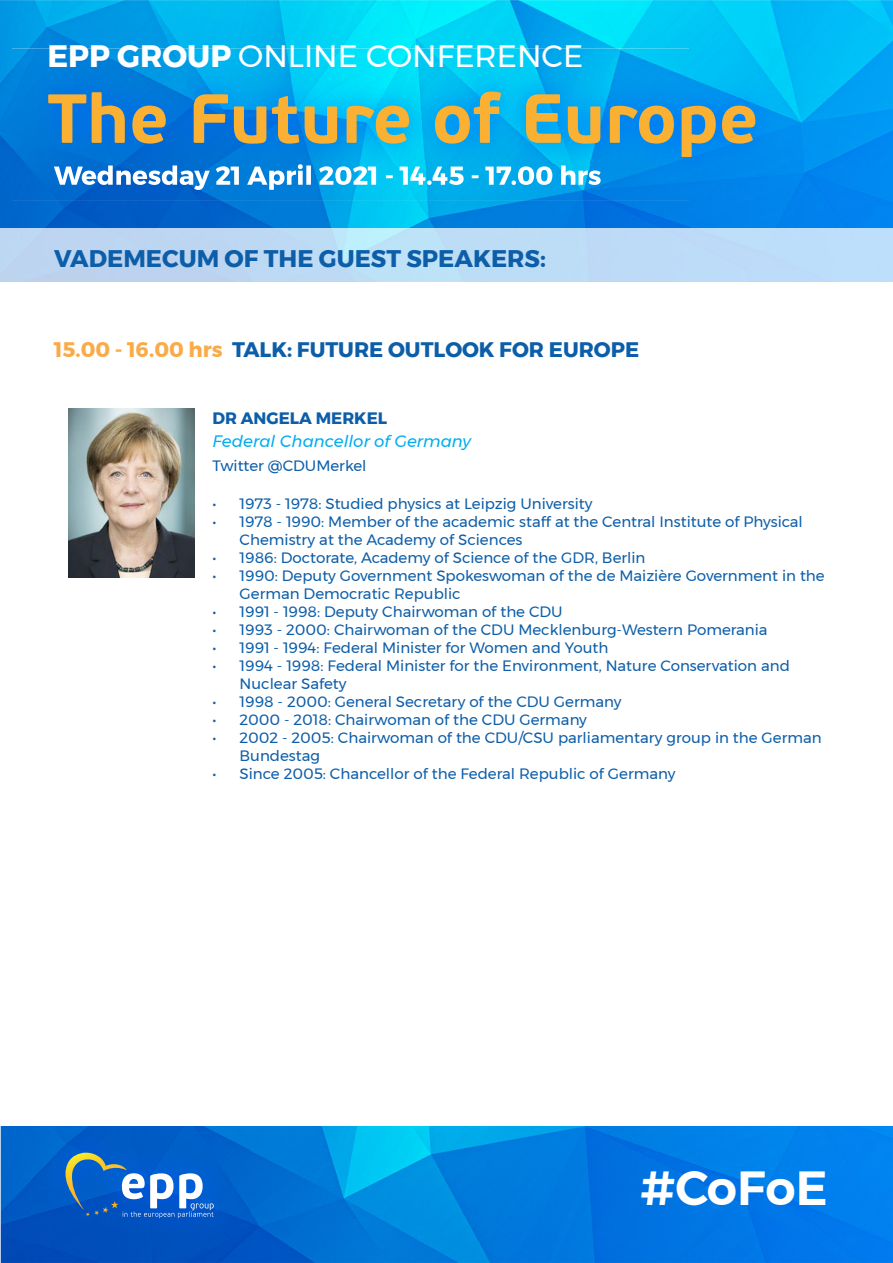
<style>
.page{position:relative;width:893px;height:1263px;background:#fff}
.page>*{position:absolute;margin:0;border:0;box-sizing:border-box;transform-origin:0 0}
.t1{font:700 69.3px "PF Beau Sans Pro";color:#fab033}
.t2{font:600 47.7px "Montserrat";color:#fff}
.t3{font:30.9px "Montserrat";color:#fff}
.t4{font:700 24px "Montserrat";color:#0d5ea9}
.t5{font:700 21px "Montserrat";color:#0d5ea9}
.t6{font:italic 16.5px "Montserrat";color:#00aeef}
.t7{font:700 16.5px "Montserrat";color:#0d5ea9}
.t8{font:15px/18px "Montserrat";color:#0d5ea9}
.s1{font-weight:700}
.s2{color:#faaa46}
</style>
<div class="page">
<img style="left:0;top:1126px;width:893px;height:137px">
<img style="left:30px;top:1126px;width:219px;height:127px">
<svg style="left:60px;top:1153px;width:154px;height:65px;background:#3579c8"></svg>
<img style="left:0;top:0;width:893px;height:282px">
<img style="left:12px;top:48px;width:782px;height:152px">
<img style="left:54px;top:164px;width:547px;height:26px">
<img style="left:97px;top:164px;width:478px;height:21px">
<img style="left:69px;top:409px;width:126px;height:169px">
<h3 class="t3" style="left:47px;top:33px;width:537px"><span class="s1">EPP GROUP</span> ONLINE CONFERENCE</h3>
<h1 class="t1" style="left:47px;top:76px;width:712px">The Future of Europe</h1>
<p class="t4" style="left:54px;top:239px;width:493px">VADEMECUM OF THE GUEST SPEAKERS:</p>
<p class="t5" style="left:54px;top:332px;width:587px"><span class="s2">15.00 - 16.00 hrs</span> TALK: FUTURE OUTLOOK FOR EUROPE</p>
<p class="t7" style="left:213px;top:405px;width:176px">DR ANGELA MERKEL</p>
<p class="t6" style="left:213px;top:428px;width:260px">Federal Chancellor of Germany</p>
<p class="t8" style="left:213px;top:456px;width:155px">Twitter @CDUMerkel</p>
<p class="t8" style="left:213px;top:494px;width:381px">• 1973 - 1978: Studied physics at Leipzig University</p>
<p class="t8" style="left:240px;top:512px;width:565px;text-indent:-27px">• 1978 - 1990: Member of the academic staff at the Central Institute of Physical<br>Chemistry at the Academy of Sciences</p>
<p class="t8" style="left:213px;top:548px;width:434px">• 1986: Doctorate, Academy of Science of the GDR, Berlin</p>
<p class="t8" style="left:240px;top:566px;width:587px;text-indent:-27px">• 1990: Deputy Government Spokeswoman of the de Maizière Government in the<br>German Democratic Republic</p>
<p class="t8" style="left:213px;top:602px;width:352px">• 1991 - 1998: Deputy Chairwoman of the CDU</p>
<p class="t8" style="left:213px;top:620px;width:557px">• 1993 - 2000: Chairwoman of the CDU Mecklenburg-Western Pomerania</p>
<p class="t8" style="left:213px;top:638px;width:397px">• 1991 - 1994: Federal Minister for Women and Youth</p>
<p class="t8" style="left:240px;top:656px;width:552px;text-indent:-27px">• 1994 - 1998: Federal Minister for the Environment, Nature Conservation and<br>Nuclear Safety</p>
<p class="t8" style="left:213px;top:692px;width:410px">• 1998 - 2000: General Secretary of the CDU Germany</p>
<p class="t8" style="left:213px;top:710px;width:376px">• 2000 - 2018: Chairwoman of the CDU Germany</p>
<p class="t8" style="left:240px;top:728px;width:584px;text-indent:-27px">• 2002 - 2005: Chairwoman of the CDU/CSU parliamentary group in the German<br>Bundestag</p>
<p class="t8" style="left:213px;top:764px;width:464px">• Since 2005: Chancellor of the Federal Republic of Germany</p>
<h2 class="t2" style="left:640px;top:1150px;width:189px">#CoFoE</h2>
</div>
